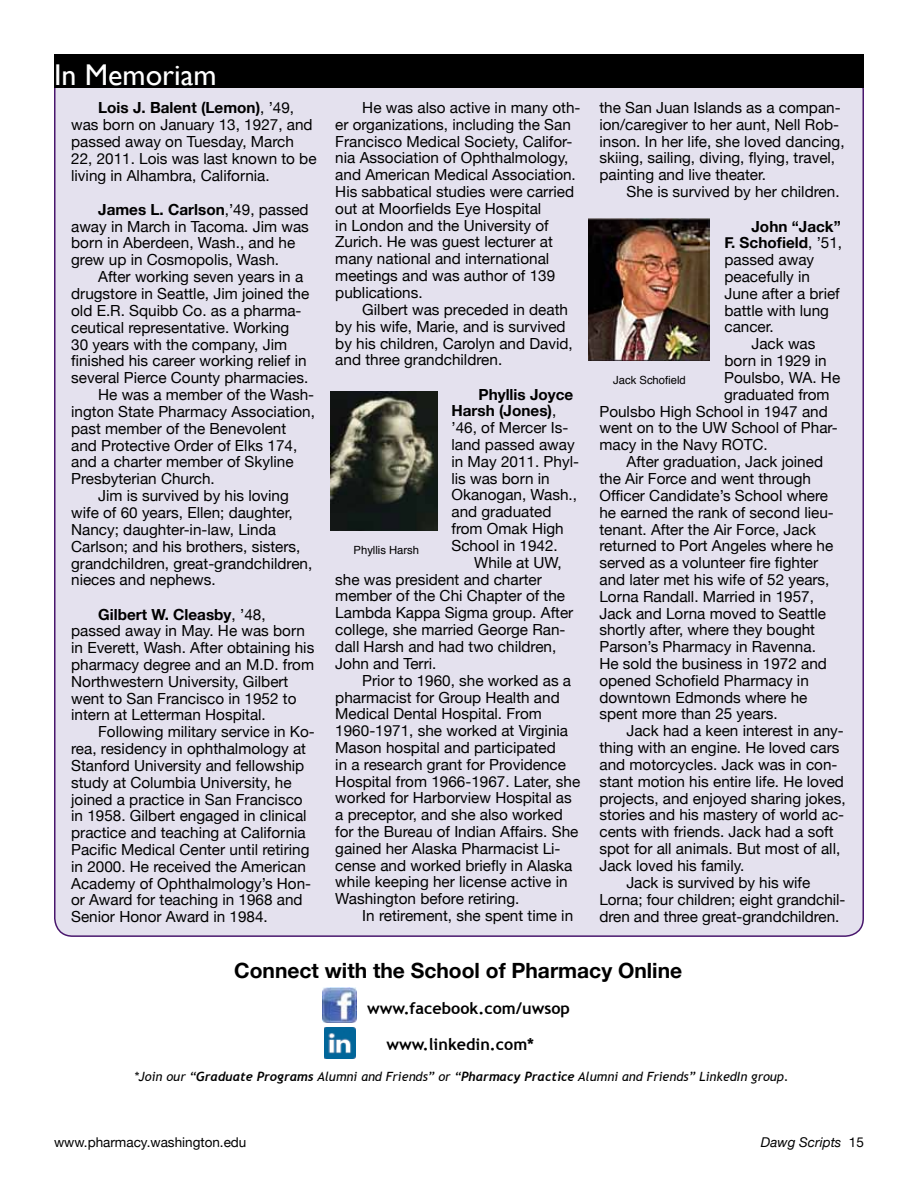
<style>
.page{position:relative;width:918px;height:1188px;background:#fff}
.page>*{position:absolute;margin:0;border:0;box-sizing:border-box;transform-origin:0 0}
.t1{font:30px "Gill Sans";color:#fff}
.t2{font:700 21px "Helvetica Neue";color:#000}
.t3{font:700 16.2px "Trebuchet MS";color:#000}
.t4{font:15.3px/16.8px "Helvetica Neue";color:#000}
.t5{font:700 15.3px "Helvetica Neue";color:#000}
.t6{font:13.5px "Helvetica Neue";color:#000}
.t7{font:italic 13.5px "Helvetica Neue";color:#000}
.t8{font:italic 12.75px "Trebuchet MS";color:#000}
.t9{font:11.25px "Helvetica";color:#000}
.s1{font-weight:700}
.s2{font-weight:400}
.s3{font-family:"Trebuchet";font-weight:700}
.s4{font-style:normal}
</style>
<div class="page">
<div style="left:55px;top:72px;width:808px;height:864px;background:#e4e1ee;border-radius:18px"></div>
<div style="left:54px;top:54px;width:810px;height:33px;background:#000"></div>
<img style="left:330px;top:392px;width:108px;height:138px">
<img style="left:588px;top:218px;width:122px;height:143px">
<img style="left:323px;top:988px;width:33px;height:35px">
<img style="left:324px;top:1027px;width:31px;height:32px">
<h1 class="t1" style="left:54px;top:57px;width:164px">In Memoriam</h1>
<p class="t4" style="left:71px;top:99px;width:247px;text-indent:27px"><span class="s1">Lois J. Balent (Lemon)</span>, ’49, was born on January 13, 1927, and passed away on Tuesday, March<br>22, 2011. Lois was last known to be living in Alhambra, California.</p>
<p class="t4" style="left:71px;top:201px;width:239px;text-indent:27px"><span class="s1">James L. Carlson</span>,’49, passed away in March in Tacoma. Jim was born in Aberdeen, Wash., and he grew up in Cosmopolis, Wash.</p>
<p class="t4" style="left:98px;top:268px;width:207px">After working seven years in a</p>
<p class="t4" style="left:71px;top:285px;width:240px">drugstore in Seattle, Jim joined the</p>
<p class="t4" style="left:71px;top:302px;width:232px">old E.R. Squibb Co. as a pharma-</p>
<p class="t4" style="left:71px;top:319px;width:220px">ceutical representative. Working</p>
<p class="t4" style="left:71px;top:336px;width:217px">30 years with the company, Jim</p>
<p class="t4" style="left:71px;top:352px;width:237px">finished his career working relief in</p>
<p class="t4" style="left:71px;top:369px;width:239px">several Pierce County pharmacies.</p>
<p class="t4" style="left:98px;top:386px;width:217px">He was a member of the Wash-</p>
<p class="t4" style="left:71px;top:403px;width:245px">ington State Pharmacy Association,</p>
<p class="t4" style="left:71px;top:420px;width:217px">past member of the Benevolent</p>
<p class="t4" style="left:71px;top:437px;width:228px">and Protective Order of Elks 174,</p>
<p class="t4" style="left:71px;top:453px;width:224px">and a charter member of Skyline</p>
<p class="t4" style="left:71px;top:470px;width:145px">Presbyterian Church.</p>
<p class="t4" style="left:98px;top:487px;width:192px">Jim is survived by his loving</p>
<p class="t4" style="left:71px;top:504px;width:223px">wife of 60 years, Ellen; daughter,</p>
<p class="t4" style="left:71px;top:521px;width:206px">Nancy; daughter-in-law, Linda</p>
<p class="t4" style="left:71px;top:538px;width:231px">Carlson; and his brothers, sisters,</p>
<p class="t4" style="left:71px;top:555px;width:243px">grandchildren, great-grandchildren,</p>
<p class="t4" style="left:71px;top:571px;width:146px">nieces and nephews.</p>
<p class="t4" style="left:71px;top:606px;width:245px;text-indent:27px"><span class="s1">Gilbert W. Cleasby</span>, ’48, passed away in May. He was born in Everett, Wash. After obtaining his pharmacy degree and an M.D. from<br>Northwestern University, Gilbert went to San Francisco in 1952 to intern at Letterman Hospital.</p>
<p class="t4" style="left:71px;top:723px;width:245px;text-indent:27px">Following military service in Ko&shy;rea, residency in ophthalmology at Stanford University and fellowship study at Columbia University, he joined a practice in San Francisco in 1958. Gilbert engaged in clinical practice and teaching at California Pacific Medical Center until retiring in 2000. He received the American Academy of Ophthalmology’s Hon&shy;or Award for teaching in 1968 and Senior Honor Award in 1984.</p>
<p class="t4" style="left:335px;top:99px;width:247px;text-indent:27px">He was also active in many oth&shy;er organizations, including the San<br>Francisco Medical Society, Califor&shy;nia Association of Ophthalmology, and American Medical Association.<br>His sabbatical studies were carried out at Moorfields Eye Hospital<br>in London and the University of<br>Zurich. He was guest lecturer at many national and international meetings and was author of 139 publications.</p>
<p class="t4" style="left:335px;top:301px;width:239px;text-indent:27px">Gilbert was preceded in death by his wife, Marie, and is survived by his children, Carolyn and David, and three grandchildren.</p>
<p class="t4" style="left:451px;top:386px;width:129px;text-indent:27px"><span class="s1">Phyllis Joyce<br>Harsh (Jones)</span>, ’46, of Mercer Is&shy;land passed away in May 2011. Phyl&shy;lis was born in<br>Okanogan, Wash., and graduated from Omak High<br>School in 1942.</p>
<p class="t4" style="left:335px;top:554px;width:240px;text-indent:139px">While at UW, she was president and charter member of the Chi Chapter of the<br>Lambda Kappa Sigma group. After college, she married George Ran&shy;dall Harsh and had two children,<br>John and Terri.</p>
<p class="t4" style="left:335px;top:672px;width:246px;text-indent:27px">Prior to 1960, she worked as a pharmacist for Group Health and Medical Dental Hospital. From 1960-1971, she worked at Virginia Mason hospital and participated<br>in a research grant for Providence Hospital from 1966-1967. Later, she worked for Harborview Hospital as a preceptor, and she also worked for the Bureau of Indian Affairs. She gained her Alaska Pharmacist Li&shy;cense and worked briefly in Alaska while keeping her license active in Washington before retiring.</p>
<p class="t4" style="left:362px;top:907px;width:212px">In retirement, she spent time in</p>
<p class="t9" style="left:354px;top:541px;width:67px">Phyllis Harsh</p>
<p class="t4" style="left:599px;top:99px;width:247px">the San Juan Islands as a compan&shy;ion/caregiver to her aunt, Nell Rob&shy;inson. In her life, she loved dancing, skiing, sailing, diving, flying, travel, painting and live theater.</p>
<p class="t4" style="left:626px;top:183px;width:215px">She is survived by her children.</p>
<p class="t5" style="left:751px;top:217px;width:91px">John “Jack”</p>
<p class="t5" style="left:724px;top:233px;width:119px">F. Schofield<span class="s2">, ’51,</span></p>
<p class="t4" style="left:724px;top:251px;width:91px">passed away</p>
<p class="t4" style="left:724px;top:268px;width:87px">peacefully in</p>
<p class="t4" style="left:724px;top:285px;width:117px">June after a brief</p>
<p class="t4" style="left:724px;top:302px;width:106px">battle with lung</p>
<p class="t4" style="left:724px;top:318px;width:51px">cancer.</p>
<p class="t4" style="left:751px;top:335px;width:66px">Jack was</p>
<p class="t4" style="left:724px;top:352px;width:104px">born in 1929 in</p>
<p class="t4" style="left:724px;top:369px;width:118px">Poulsbo, WA. He</p>
<p class="t4" style="left:724px;top:386px;width:107px">graduated from</p>
<p class="t4" style="left:599px;top:403px;width:230px">Poulsbo High School in 1947 and</p>
<p class="t4" style="left:599px;top:419px;width:240px">went on to the UW School of Phar-</p>
<p class="t4" style="left:599px;top:436px;width:170px">macy in the Navy ROTC.</p>
<p class="t4" style="left:626px;top:453px;width:198px">After graduation, Jack joined</p>
<p class="t4" style="left:599px;top:470px;width:213px">the Air Force and went through</p>
<p class="t4" style="left:599px;top:487px;width:230px">Officer Candidate’s School where</p>
<p class="t4" style="left:599px;top:504px;width:236px">he earned the rank of second lieu-</p>
<p class="t4" style="left:599px;top:521px;width:218px">tenant. After the Air Force, Jack</p>
<p class="t4" style="left:599px;top:537px;width:235px">returned to Port Angeles where he</p>
<p class="t4" style="left:599px;top:554px;width:220px">served as a volunteer fire fighter</p>
<p class="t4" style="left:599px;top:571px;width:232px">and later met his wife of 52 years,</p>
<p class="t4" style="left:599px;top:588px;width:216px">Lorna Randall. Married in 1957,</p>
<p class="t4" style="left:599px;top:605px;width:228px">Jack and Lorna moved to Seattle</p>
<p class="t4" style="left:599px;top:621px;width:217px">shortly after, where they bought</p>
<p class="t4" style="left:599px;top:638px;width:218px">Parson’s Pharmacy in Ravenna.</p>
<p class="t4" style="left:599px;top:655px;width:229px">He sold the business in 1972 and</p>
<p class="t4" style="left:599px;top:672px;width:211px">opened Schofield Pharmacy in</p>
<p class="t4" style="left:599px;top:689px;width:209px">downtown Edmonds where he</p>
<p class="t4" style="left:599px;top:705px;width:180px">spent more than 25 years.</p>
<p class="t4" style="left:626px;top:722px;width:219px">Jack had a keen interest in any-</p>
<p class="t4" style="left:599px;top:739px;width:242px">thing with an engine. He loved cars</p>
<p class="t4" style="left:599px;top:756px;width:240px">and motorcycles. Jack was in con-</p>
<p class="t4" style="left:599px;top:773px;width:246px">stant motion his entire life. He loved</p>
<p class="t4" style="left:599px;top:790px;width:248px">projects, and enjoyed sharing jokes,</p>
<p class="t4" style="left:599px;top:806px;width:246px">stories and his mastery of world ac-</p>
<p class="t4" style="left:599px;top:823px;width:236px">cents with friends. Jack had a soft</p>
<p class="t4" style="left:599px;top:840px;width:242px">spot for all animals. But most of all,</p>
<p class="t4" style="left:599px;top:857px;width:147px">Jack loved his family.</p>
<p class="t4" style="left:626px;top:874px;width:185px">Jack is survived by his wife</p>
<p class="t4" style="left:599px;top:891px;width:247px">Lorna; four children; eight grandchil-</p>
<p class="t4" style="left:599px;top:908px;width:242px">dren and three great-grandchildren.</p>
<p class="t9" style="left:613px;top:371px;width:74px">Jack Schofield</p>
<h2 class="t2" style="left:234px;top:957px;width:449px">Connect with the School of Pharmacy Online</h2>
<p class="t3" style="left:367px;top:998px;width:204px">www.facebook.com/uwsop</p>
<p class="t3" style="left:386px;top:1034px;width:149px">www.linkedin.com*</p>
<p class="t8" style="left:134px;top:1069px;width:656px">*Join our “<span class="s3">Graduate Programs</span> Alumni and Friends” or “<span class="s3">Pharmacy Practice</span> Alumni and Friends” LinkedIn group.</p>
<p class="t6" style="left:54px;top:1134px;width:194px">www.pharmacy.washington.edu</p>
<p class="t7" style="left:761px;top:1134px;width:105px">Dawg Scripts <span class="s4">15</span></p>
</div>
